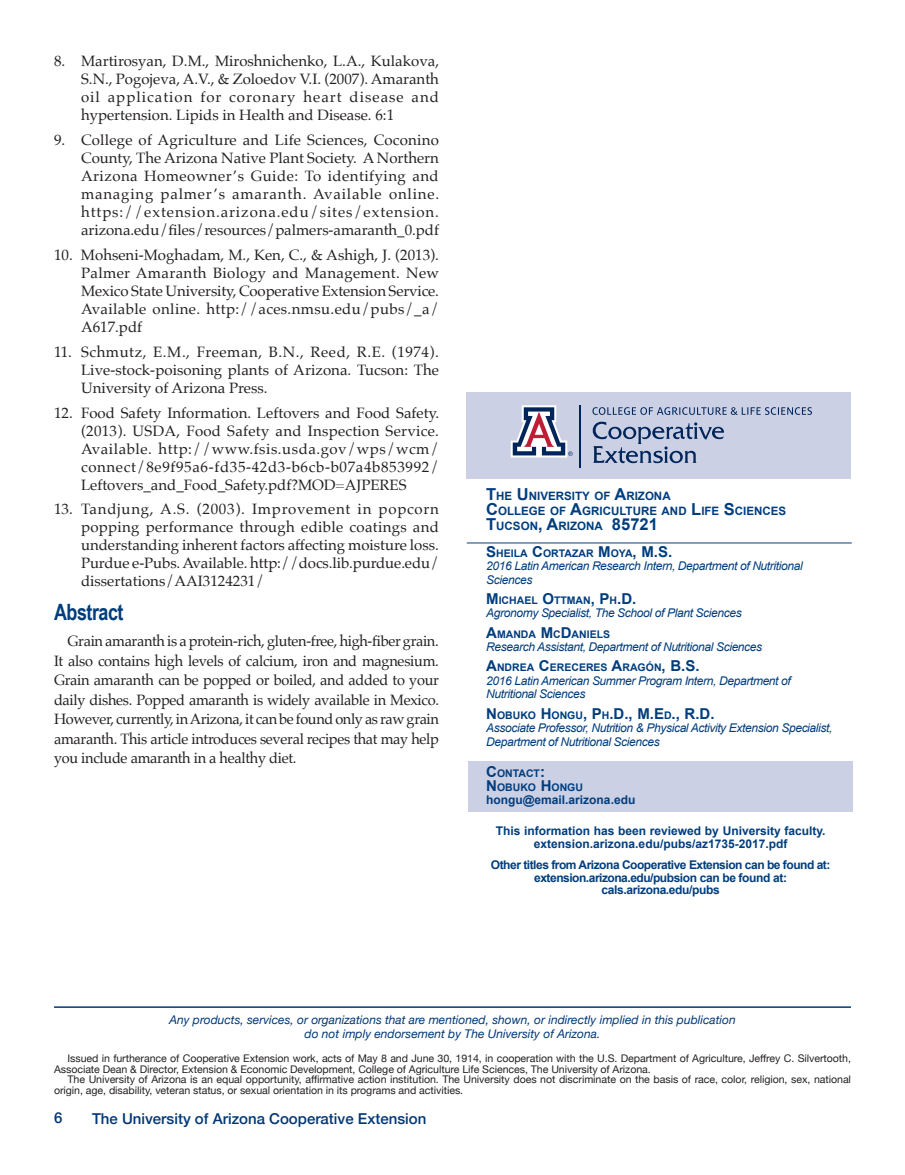
<style>
.page{position:relative;width:905px;height:1175px;background:#fff}
.page>*{position:absolute;margin:0;border:0;box-sizing:border-box;transform-origin:0 0}
.Subtitle{font:700 22.5px "Arial Narrow";letter-spacing:-.02em;color:#013d7d}
.References{font:15px/18px "Palatino";color:#231f20;text-align:justify}
.Bodytext{font:15px/19.5px "Palatino";letter-spacing:-.02em;color:#231f20;text-align:justify}
.t1{font:500 15px "Helvetica Neue";color:#013775}
.t2{font:700 15px "Arial";color:#013d7d}
.t3{font:italic 12px/13.5px "Arial";letter-spacing:-.03em;color:#013d7d}
.Subhead_1{font:italic 12px "Helvetica Neue";color:#013775}
.t4{font:700 12px "Arial";letter-spacing:-.03em;color:#013d7d}
.t5{font:700 12px "Arial";color:#013d7d}
.t6{font:700 11.55px "Arial";color:#013d7d}
.t7{font:10.5px/10.5px "Helvetica Neue";color:#231f20}
.t8{font:700 10.5px "Arial";color:#013d7d}
.s1{font-size:16.5px}
.s2{font-size:15px}
.s3{font-size:10.5px}
</style>
<div class="page">
<div style="left:468px;top:761px;width:385px;height:50px;background:#cbd0e4"></div>
<div style="left:466px;top:392px;width:384px;height:87px;background:#cbd0e4"></div>
<svg style="left:592px;top:422px;width:132px;height:41px"></svg>
<svg style="left:592px;top:407px;width:219px;height:8px"></svg>
<svg style="left:510px;top:405px;width:62px;height:52px"></svg>
<hr style="left:580px;top:405px;width:1px;height:63px;background:#00255b">
<hr style="left:467px;top:542px;width:384px;height:1px;background:#013d7d">
<hr style="left:54px;top:1006px;width:796px;height:1px;background:#013775">
<p class="References" style="left:81px;top:52px;width:359px;text-indent:-27px">8. Martirosyan, D.M., Miroshnichenko, L.A., Kulakova, S.N., Pogojeva, A.V., &amp; Zoloedov V.I. (2007). Amaranth oil application for coronary heart disease and hypertension. Lipids in Health and Disease. 6:1</p>
<p class="References" style="left:81px;top:131px;width:359px;text-indent:-27px">9. College of Agriculture and Life Sciences, Coconino County, The Arizona Native Plant Society. A Northern Arizona Homeowner’s Guide: To identifying and managing palmer’s amaranth. Available online. https://extension.arizona.edu/sites/extension. arizona.edu/files/resources/palmers-amaranth_0.pdf</p>
<p class="References" style="left:81px;top:246px;width:359px;text-indent:-27px">10. Mohseni-Moghadam, M., Ken, C., &amp; Ashigh, J. (2013).<br>Palmer Amaranth Biology and Management. New Mexico State University, Cooperative Extension Service.<br>Available online. http://aces.nmsu.edu/pubs/_a/ A617.pdf</p>
<p class="References" style="left:81px;top:342px;width:359px;text-indent:-27px">11. Schmutz, E.M., Freeman, B.N., Reed, R.E. (1974).<br>Live-stock-poisoning plants of Arizona. Tucson: The University of Arizona Press.</p>
<p class="References" style="left:81px;top:403px;width:359px;text-indent:-27px">12. Food Safety Information. Leftovers and Food Safety. (2013). USDA, Food Safety and Inspection Service.<br>Available. http://www.fsis.usda.gov/wps/wcm/ connect/8e9f95a6-fd35-42d3-b6cb-b07a4b853992/ Leftovers_and_Food_Safety.pdf?MOD=AJPERES</p>
<p class="References" style="left:81px;top:500px;width:359px;text-indent:-27px">13. Tandjung, A.S. (2003). Improvement in popcorn popping performance through edible coatings and understanding inherent factors affecting moisture loss.<br>Purdue e-Pubs. Available. http://docs.lib.purdue.edu/ dissertations/AAI3124231/</p>
<p class="Subtitle" style="left:54px;top:595px;width:71px">Abstract</p>
<p class="Bodytext" style="left:54px;top:631px;width:386px;text-indent:14px">Grain amaranth is a protein-rich, gluten-free, high-fiber grain.<br>It also contains high levels of calcium, iron and magnesium.<br>Grain amaranth can be popped or boiled, and added to your daily dishes. Popped amaranth is widely available in Mexico.<br>However, currently, in Arizona, it can be found only as raw grain amaranth. This article introduces several recipes that may help you include amaranth in a healthy diet.</p>
<p class="t6" style="left:486px;top:488px;width:186px"><span class="s1">T</span>HE <span class="s1">U</span>NIVERSITY OF <span class="s1">A</span>RIZONA</p>
<p class="t6" style="left:486px;top:503px;width:301px"><span class="s1">C</span>OLLEGE OF <span class="s1">A</span>GRICU LTU RE AND <span class="s1">L</span>IFE <span class="s1">S</span>CIENCES</p>
<p class="t6" style="left:486px;top:518px;width:173px"><span class="s1">T</span>UCSON<span class="s1">, A</span>RIZONA <span class="s1">85721</span></p>
<p class="t8" style="left:486px;top:546px;width:187px"><span class="s2">S</span>HEILA <span class="s2">C</span>ORTAZAR <span class="s2">M</span>OYA<span class="s2">, M.S.</span></p>
<p class="t3" style="left:486px;top:559px;width:318px">2016 Latin American Research Intern, Department of Nutritional<br>Sciences</p>
<p class="t8" style="left:486px;top:593px;width:77px"><span class="s2">M</span>ICHAEL <span class="s2">O</span>TTMA</p>
<p class="t2" style="left:583px;top:588px;width:55px"><span class="s3">N</span>, P<span class="s3">H</span>.D.</p>
<p class="t3" style="left:486px;top:606px;width:257px">Agronomy Specialist, The School of Plant Sciences</p>
<p class="t8" style="left:486px;top:627px;width:125px"><span class="s2">A</span>MANDA <span class="s2">M</span>C<span class="s2">D</span>ANIELS</p>
<p class="t3" style="left:486px;top:640px;width:277px">Research Assistant, Department of Nutritional Sciences</p>
<p class="t8" style="left:486px;top:660px;width:215px"><span class="s2">A</span>NDREA <span class="s2">C</span>ERECERES <span class="s2">A</span>RAGÓN<span class="s2">, B.S.</span></p>
<p class="t3" style="left:486px;top:674px;width:306px">2016 Latin American Summer Program Intern, Department of<br>Nutritional Sciences</p>
<p class="t2" style="left:486px;top:703px;width:230px">N<span class="s3">OBUKO</span> H<span class="s3">ONGU</span>, P<span class="s3">H</span>.D., M.E<span class="s3">D</span>., R.D.</p>
<p class="t3" style="left:486px;top:721px;width:348px">Associate Professor, Nutrition &amp; Physical Activity Extension Specialist,<br>Department of Nutritional Sciences</p>
<p class="t8" style="left:486px;top:766px;width:35px"><span class="s2">C</span>ONTACT</p>
<p class="t2" style="left:540px;top:762px;width:6px">:</p>
<p class="t8" style="left:486px;top:780px;width:97px"><span class="s2">N</span>OBUKO <span class="s2">H</span>ONGU</p>
<p class="t5" style="left:486px;top:792px;width:151px">hongu@email.arizona.edu</p>
<p class="t5" style="left:496px;top:822px;width:331px">This information has been reviewed by University faculty.</p>
<p class="t5" style="left:534px;top:835px;width:255px">extension.arizona.edu/pubs/az1735-2017.pdf</p>
<p class="t4" style="left:491px;top:856px;width:341px">Other titles from Arizona Cooperative Extension can be found at:</p>
<p class="t4" style="left:534px;top:870px;width:254px">extension.arizona.edu/pubsion can be found at:</p>
<p class="t4" style="left:601px;top:882px;width:120px">cals.arizona.edu/pubs</p>
<p class="Subhead_1" style="left:169px;top:1011px;width:568px">Any products, services, or organizations that are mentioned, shown, or indirectly implied in this publication</p>
<p class="Subhead_1" style="left:304px;top:1024px;width:297px">do not imply endorsement by The University of Arizona.</p>
<p class="t7" style="left:54px;top:1053px;width:798px;text-indent:14px">Issued in furtherance of Cooperative Extension work, acts of May 8 and June 30, 1914, in cooperation with the U.S. Department of Agriculture, Jeffrey C. Silvertooth,<br>Associate Dean &amp; Director, Extension &amp; Economic Development, College of Agriculture Life Sciences, The University of Arizona.</p>
<p class="t7" style="left:54px;top:1074px;width:798px;text-indent:13px">The University of Arizona is an equal opportunity, affirmative action institution. The University does not discriminate on the basis of race, color, religion, sex, national origin, age, disability, veteran status, or sexual orientation in its programs and activities.</p>
<p class="t1" style="left:54px;top:1105px;width:10px">6</p>
<p class="t1" style="left:92px;top:1106px;width:336px">The University of Arizona Cooperative Extension</p>
</div>
